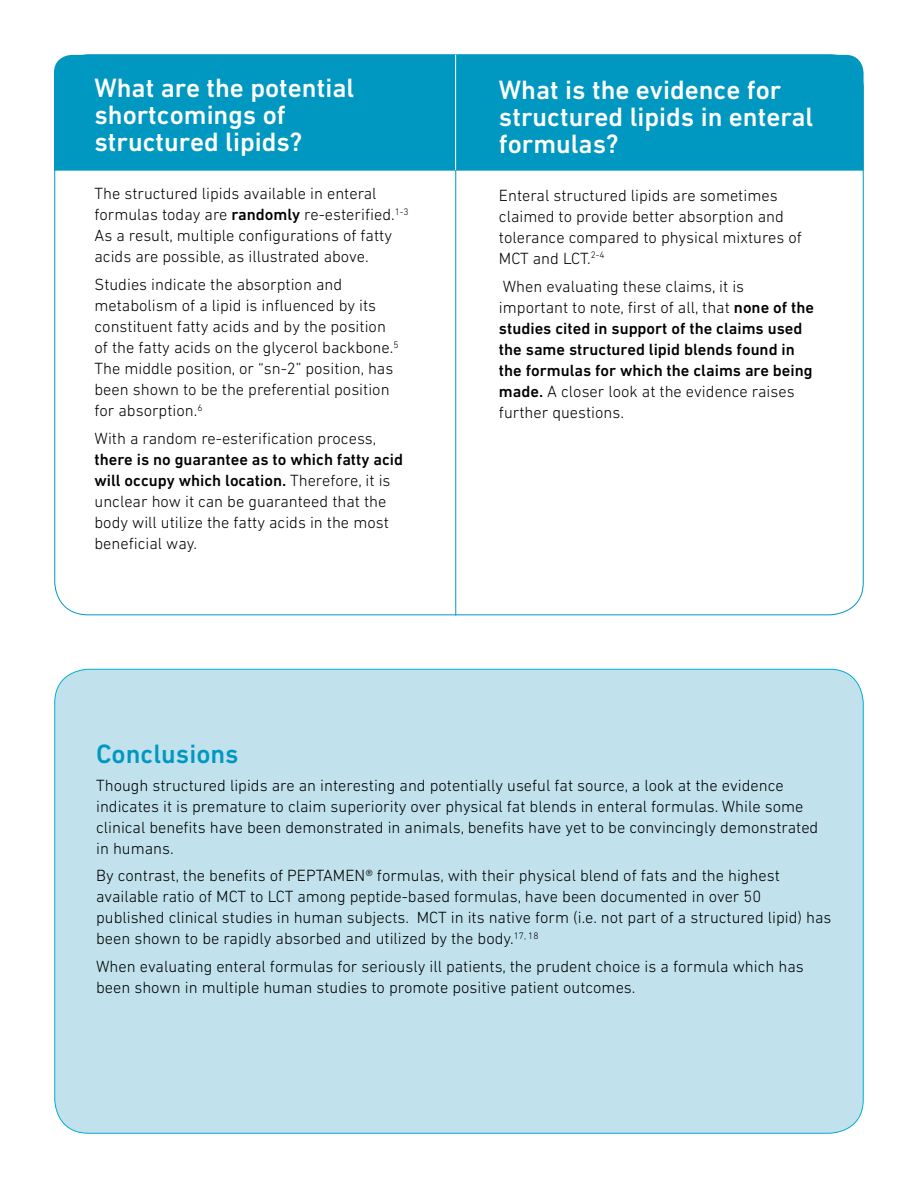
<style>
.page{position:relative;width:918px;height:1188px;background:#fff}
.page>*{position:absolute;margin:0;border:0;box-sizing:border-box;transform-origin:0 0}
.t1{font:500 27px/27px "DIN Next LT Pro";color:#fff}
.t2{font:500 27px "DIN Next LT Pro";color:#0098c1}
.t3{font:300 16.5px/21px "DIN Next LT Pro";color:#000}
.t4{font:500 16.5px/21px "DIN Next LT Pro";color:#000}
.s1{font-weight:500}
.s2{font-weight:300}
</style>
<div class="page">
<div style="left:55px;top:669px;width:808px;height:464px;background:#c1e2ed;border-radius:34px"></div>
<hr style="left:455px;top:54px;width:1px;height:562px;background:#0098c1">
<div style="left:54px;top:55px;width:810px;height:116px;background:#0098c1"></div>
<hr style="left:455px;top:55px;width:1px;height:115px;background:#fff">
<h1 class="t1" style="left:95px;top:75px;width:261px">What are the potential shortcomings of structured lipids?</h1>
<p class="t3" style="left:95px;top:183px;width:316px">The structured lipids available in enteral formulas today are <span class="s1">randomly</span> re-esterified.<sup>1-3<br></sup>As a result, multiple configurations of fatty acids are possible, as illustrated above.</p>
<p class="t3" style="left:95px;top:274px;width:306px">Studies indicate the absorption and metabolism of a lipid is influenced by its constituent fatty acids and by the position of the fatty acids on the glycerol backbone.<sup>5<br></sup>The middle position, or “sn-2” position, has been shown to be the preferential position for absorption.<sup>6</sup></p>
<p class="t3" style="left:95px;top:428px;width:283px">With a random re-esterification process,</p>
<p class="t3" style="left:95px;top:449px;width:310px"><span class="s1">there is no guarantee as to which fatty acid will occupy which location.</span> Therefore, it is unclear how it can be guaranteed that the body will utilize the fatty acids in the most beneficial way.</p>
<h1 class="t1" style="left:499px;top:76px;width:316px">What is the evidence for structured lipids in enteral formulas?</h1>
<p class="t3" style="left:499px;top:185px;width:305px">Enteral structured lipids are sometimes claimed to provide better absorption and tolerance compared to physical mixtures of MCT and LCT.<sup>2-4</sup></p>
<p class="t4" style="left:499px;top:275px;width:317px"><span class="s2">When evaluating these claims, it is<br>important to note, first of all, that</span> none of the studies cited in support of the claims used the same structured lipid blends found in the formulas for which the claims are being made. <span class="s2">A closer look at the evidence raises further questions.</span></p>
<h1 class="t2" style="left:96px;top:738px;width:144px">Conclusions</h1>
<p class="t3" style="left:96px;top:774px;width:724px">Though structured lipids are an interesting and potentially useful fat source, a look at the evidence indicates it is premature to claim superiority over physical fat blends in enteral formulas. While some clinical benefits have been demonstrated in animals, benefits have yet to be convincingly demonstrated in humans.</p>
<p class="t3" style="left:96px;top:865px;width:737px">By contrast, the benefits of PEPTAMEN® formulas, with their physical blend of fats and the highest available ratio of MCT to LCT among peptide-based formulas, have been documented in over 50 published clinical studies in human subjects. MCT in its native form (i.e. not part of a structured lipid) has been shown to be rapidly absorbed and utilized by the body.<sup>17,</sup> <sup>18</sup></p>
<p class="t3" style="left:96px;top:956px;width:709px">When evaluating enteral formulas for seriously ill patients, the prudent choice is a formula which has been shown in multiple human studies to promote positive patient outcomes.</p>
</div>
